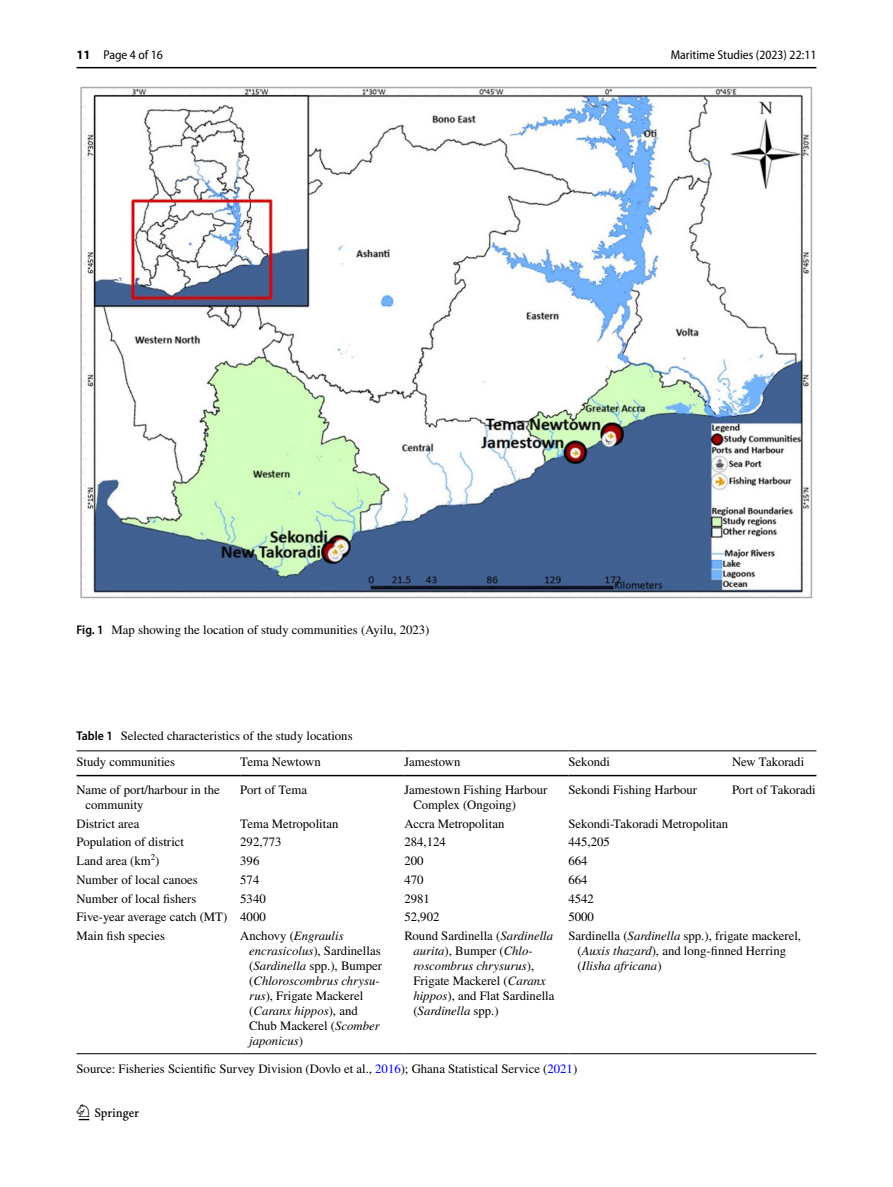
<style>
.page{position:relative;width:893px;height:1187px;background:#fff}
.page>*{position:absolute;margin:0;border:0;box-sizing:border-box;transform-origin:0 0}
.t1{font:22.5px "Springnew Regular 2";color:#000}
.t2{font:12.75px/15px "STIX";color:#000}
.t3{font:italic 12.75px/15px "STIX";color:#000}
.t4{font:semi-condensed 12.75px "Myriad Pro";color:#000}
.s1{font-weight:700;font-stretch:normal}
.s2{font-family:"Myriad Pro";font-weight:600;font-stretch:semi-condensed}
.s3{font-style:normal}
.s4{font-style:italic}
.s5{color:#00f}
</style>
<div class="page">
<hr style="left:77px;top:67px;width:739px;height:1px;background:#000">
<img style="left:81px;top:87px;width:731px;height:511px">
<hr style="left:77px;top:750px;width:163px;height:1px;background:#000">
<hr style="left:77px;top:774px;width:163px;height:2px;background:#000">
<hr style="left:240px;top:750px;width:164px;height:1px;background:#000">
<hr style="left:240px;top:774px;width:164px;height:2px;background:#000">
<hr style="left:404px;top:750px;width:164px;height:1px;background:#000">
<hr style="left:404px;top:774px;width:164px;height:2px;background:#000">
<hr style="left:568px;top:750px;width:164px;height:1px;background:#000">
<hr style="left:568px;top:774px;width:164px;height:2px;background:#000">
<hr style="left:732px;top:750px;width:84px;height:1px;background:#000">
<hr style="left:732px;top:774px;width:84px;height:2px;background:#000">
<hr style="left:77px;top:1053px;width:163px;height:1px;background:#000">
<hr style="left:240px;top:1053px;width:164px;height:1px;background:#000">
<hr style="left:404px;top:1053px;width:164px;height:1px;background:#000">
<hr style="left:568px;top:1053px;width:164px;height:1px;background:#000">
<hr style="left:732px;top:1053px;width:84px;height:1px;background:#000">
<p class="t4" style="left:77px;top:48px;width:88px"><span class="s1">11</span> Page 4 of 16</p>
<p class="t2" style="left:77px;top:623px;width:354px"><span class="s2">Fig. 1</span> Map showing the location of study communities (Ayilu, 2023)</p>
<p class="t2" style="left:77px;top:729px;width:278px"><span class="s2">Table 1</span> Selected characteristics of the study locations</p>
<p class="t4" style="left:671px;top:48px;width:147px">Maritime Studies (2023) 22:11</p>
<p class="t2" style="left:77px;top:754px;width:100px">Study communities</p>
<p class="t2" style="left:240px;top:754px;width:82px">Tema Newtown</p>
<p class="t2" style="left:404px;top:754px;width:58px">Jamestown</p>
<p class="t2" style="left:568px;top:754px;width:43px">Sekondi</p>
<p class="t2" style="left:732px;top:754px;width:74px">New Takoradi</p>
<p class="t2" style="left:86px;top:783px;width:136px;text-indent:-9px">Name of port/harbour in the community</p>
<p class="t2" style="left:240px;top:783px;width:68px">Port of Tema</p>
<p class="t2" style="left:413px;top:783px;width:136px;text-indent:-9px">Jamestown Fishing Harbour<br>Complex (Ongoing)</p>
<p class="t2" style="left:568px;top:783px;width:130px">Sekondi Fishing Harbour</p>
<p class="t2" style="left:732px;top:783px;width:85px">Port of Takoradi</p>
<p class="t2" style="left:77px;top:816px;width:64px">District area</p>
<p class="t2" style="left:240px;top:816px;width:100px">Tema Metropolitan</p>
<p class="t2" style="left:404px;top:816px;width:101px">Accra Metropolitan</p>
<p class="t2" style="left:568px;top:816px;width:161px">Sekondi-Takoradi Metropolitan</p>
<p class="t2" style="left:77px;top:835px;width:109px">Population of district</p>
<p class="t2" style="left:240px;top:835px;width:43px">292,773</p>
<p class="t2" style="left:404px;top:835px;width:43px">284,124</p>
<p class="t2" style="left:568px;top:835px;width:43px">445,205</p>
<p class="t2" style="left:77px;top:854px;width:85px">Land area (km<sup>2</sup>)</p>
<p class="t2" style="left:240px;top:854px;width:21px">396</p>
<p class="t2" style="left:404px;top:854px;width:21px">200</p>
<p class="t2" style="left:568px;top:854px;width:21px">664</p>
<p class="t2" style="left:77px;top:872px;width:123px">Number of local canoes</p>
<p class="t2" style="left:240px;top:872px;width:21px">574</p>
<p class="t2" style="left:404px;top:872px;width:21px">470</p>
<p class="t2" style="left:568px;top:872px;width:21px">664</p>
<p class="t2" style="left:77px;top:891px;width:121px">Number of local fishers</p>
<p class="t2" style="left:240px;top:891px;width:27px">5340</p>
<p class="t2" style="left:404px;top:891px;width:27px">2981</p>
<p class="t2" style="left:568px;top:891px;width:27px">4542</p>
<p class="t2" style="left:77px;top:910px;width:191px">Five-year average catch (MT) 4000</p>
<p class="t2" style="left:404px;top:910px;width:37px">52,902</p>
<p class="t2" style="left:568px;top:910px;width:27px">5000</p>
<p class="t2" style="left:77px;top:929px;width:90px">Main fish species</p>
<p class="t3" style="left:249px;top:927px;width:134px;text-indent:-9px"><span class="s3">Anchovy (</span>Engraulis encrasicolus<span class="s3">), Sardinellas (</span>Sardinella <span class="s3">spp.), Bumper (</span>Chloroscombrus chrysu&shy;rus<span class="s3">), Frigate Mackerel (</span>Caranx hippos<span class="s3">), and<br>Chub Mackerel (</span>Scomber japonicus<span class="s3">)</span></p>
<p class="t2" style="left:413px;top:929px;width:143px;text-indent:-9px">Round Sardinella (<span class="s4">Sardinella aurita</span>), Bumper (<span class="s4">Chlo&shy;roscombrus chrysurus</span>),<br>Frigate Mackerel (<span class="s4">Caranx hippos</span>), and Flat Sardinella (<span class="s4">Sardinella</span> spp.)</p>
<p class="t2" style="left:577px;top:929px;width:225px;text-indent:-9px">Sardinella (<span class="s4">Sardinella</span> spp.), frigate mackerel, (<span class="s4">Auxis thazard</span>), and long-finned Herring (<span class="s4">Ilisha africana</span>)</p>
<p class="t2" style="left:77px;top:1062px;width:502px">Source: Fisheries Scientific Survey Division (Dovlo et al., <span class="s5">2016</span>); Ghana Statistical Service (<span class="s5">2021</span>)</p>
<h1 class="t1" style="left:79px;top:1104px;width:62px">1 3</h1>
</div>
